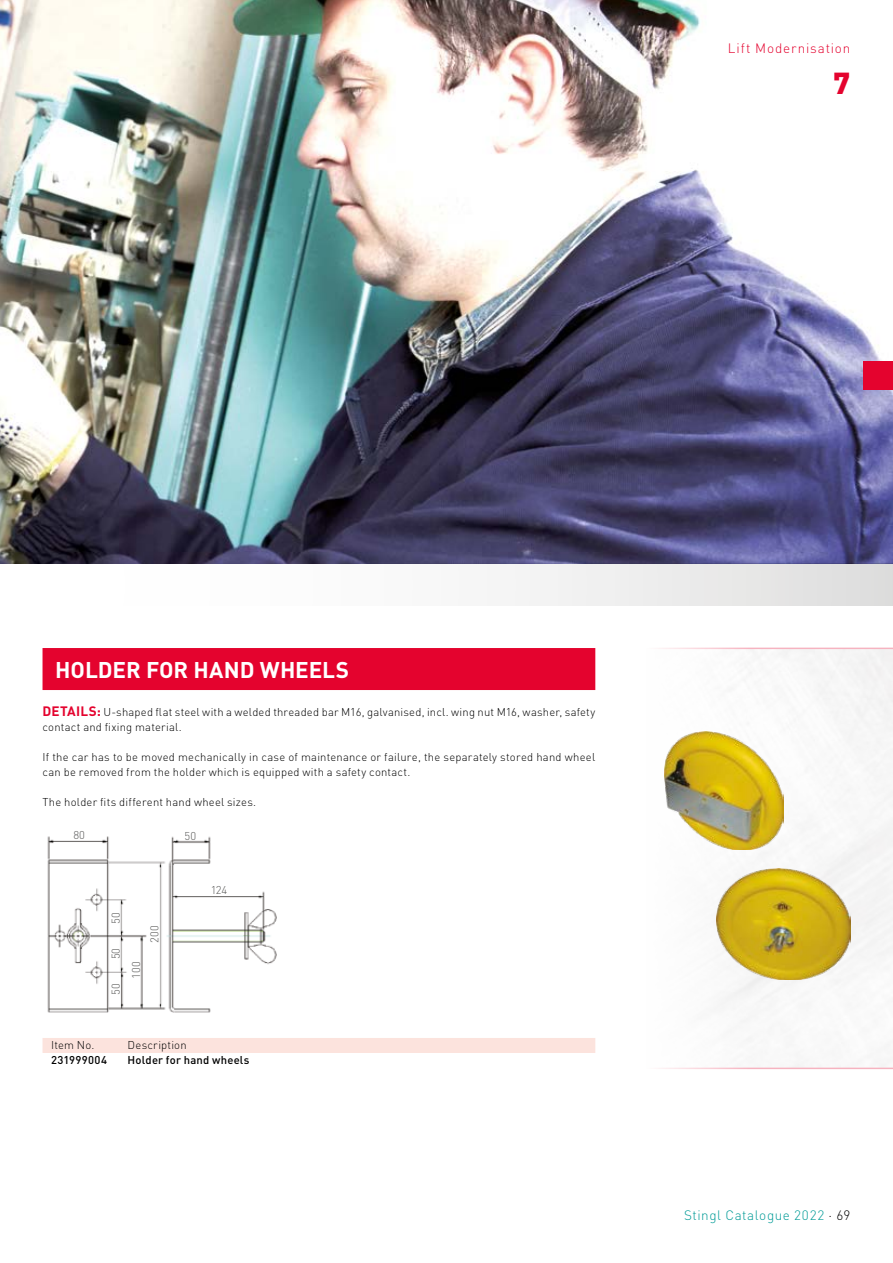
<style>
.page{position:relative;width:893px;height:1263px;background:#fff}
.page>*{position:absolute;margin:0;border:0;box-sizing:border-box;transform-origin:0 0}
.t1{font:900 30px "DIN";color:#e4032e}
.t2{font:700 22.5px "DIN";letter-spacing:-.005em;color:#fff}
.t3{font:300 13.5px "DIN";letter-spacing:.04em;color:#009b97}
.t4{font:300 13.5px "DIN";letter-spacing:.06em;color:#e4032e}
.t5{font:300 11.25px/15px "DIN";letter-spacing:.02em;color:#000}
.t6{font:500 11.25px "DIN";letter-spacing:.02em;color:#000}
.t7{font:300 11.25px "DIN";letter-spacing:.01em;color:#575756}
.s1{font-weight:700;font-size:13.5px;color:#e4032e}
.s2{color:#000}
</style>
<div class="page">
<svg style="left:659px;top:648px;width:234px;height:421px"></svg>
<img style="left:716px;top:868px;width:134px;height:111px">
<img style="left:664px;top:731px;width:119px;height:118px">
<img style="left:0;top:0;width:893px;height:564px">
<div style="left:43px;top:648px;width:552px;height:42px;background:#e4032e"></div>
<img style="left:47px;top:836px;width:230px;height:177px">
<div style="left:43px;top:1038px;width:552px;height:15px;background:#fce3dd"></div>
<div style="left:0;top:564px;width:893px;height:42px;background:linear-gradient(to right,#fff,#e3e2e2)"></div>
<div style="left:863px;top:362px;width:30px;height:28px;background:#e4032e"></div>
<p class="t4" style="left:728px;top:40px;width:124px">Lift Modernisation</p>
<h1 class="t1" style="left:833px;top:63px;width:18px">7</h1>
<h2 class="t2" style="left:55px;top:655px;width:295px">HOLDER FOR HAND WHEELS</h2>
<p class="t5" style="left:43px;top:705px;width:554px"><span class="s1">DETAILS:</span> U-shaped flat steel with a welded threaded bar M16, galvanised, incl. wing nut M16, washer, safety contact and fixing material.</p>
<p class="t5" style="left:43px;top:750px;width:554px">If the car has to be moved mechanically in case of maintenance or failure, the separately stored hand wheel can be removed from the holder which is equipped with a safety contact.</p>
<p class="t5" style="left:43px;top:795px;width:215px">The holder fits different hand wheel sizes.</p>
<p class="t7" style="left:73px;top:828px;width:13px">80</p>
<p class="t7" style="left:185px;top:829px;width:13px">50</p>
<p class="t7" style="left:109px;top:924px;width:13px;rotate:-90deg">50</p>
<p class="t7" style="left:109px;top:959px;width:13px;rotate:-90deg">50</p>
<p class="t7" style="left:109px;top:995px;width:13px;rotate:-90deg">50</p>
<p class="t7" style="left:129px;top:978px;width:19px;rotate:-90deg">100</p>
<p class="t7" style="left:148px;top:943px;width:19px;rotate:-90deg">200</p>
<p class="t7" style="left:211px;top:883px;width:18px">124</p>
<p class="t5" style="left:51px;top:1037px;width:45px">Item No.</p>
<p class="t5" style="left:128px;top:1037px;width:61px">Description</p>
<p class="t6" style="left:51px;top:1053px;width:57px">231999004</p>
<p class="t6" style="left:128px;top:1053px;width:124px">Holder for hand wheels</p>
<p class="t3" style="left:684px;top:1207px;width:168px">Stingl Catalogue 2022 <span class="s2">· 69</span></p>
</div>
